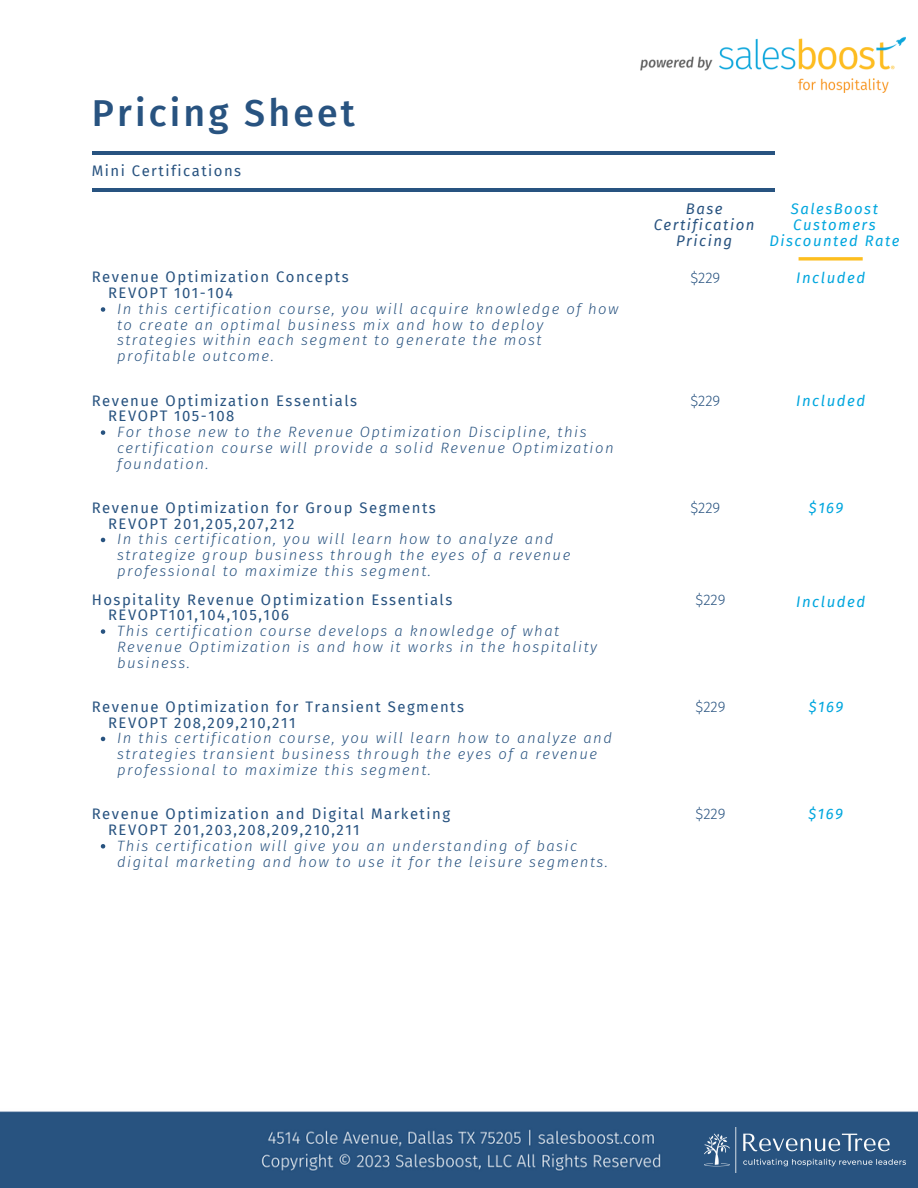
<style>
.page{position:relative;width:918px;height:1188px;background:#fff}
.page>*{position:absolute;margin:0;border:0;box-sizing:border-box;transform-origin:0 0}
.t1{font:500 37.5px "Fira Sans";letter-spacing:.085em;color:#285380}
.t2{font:italic 15px "Fira Sans";letter-spacing:.1em;color:#01a6de}
.t3{font:300 15px "Fira Sans";color:#285380}
.t4{font:italic 15px "Fira Sans";letter-spacing:.1em;color:#285380}
.t5{font:italic 300 14.85px/15.8px "Fira Sans";letter-spacing:.1em;color:#285380}
.t6{font:14.85px "Fira Sans";letter-spacing:.1em;color:#285380}
.t7{font:italic 14.85px/15.8px "Fira Sans";letter-spacing:.1em;color:#01a6de;text-align:center}
</style>
<div class="page">
<img style="left:0;top:92px;width:918px;height:1096px">
<img style="left:704px;top:1127px;width:202px;height:45px">
<img style="left:640px;top:36px;width:266px;height:56px">
<hr style="left:92px;top:151px;width:683px;height:4px;background:#285380">
<hr style="left:92px;top:189px;width:683px;height:3px;background:#285380">
<svg style="left:101px;top:844px;width:4px;height:5px"></svg>
<svg style="left:101px;top:737px;width:4px;height:4px"></svg>
<svg style="left:101px;top:629px;width:4px;height:5px"></svg>
<svg style="left:101px;top:538px;width:4px;height:4px"></svg>
<svg style="left:101px;top:430px;width:4px;height:5px"></svg>
<svg style="left:101px;top:307px;width:4px;height:5px"></svg>
<svg style="left:799px;top:257px;width:64px;height:4px"></svg>
<p class="t1" style="left:92px;top:91px;width:265px">Pricing Sheet</p>
<p class="t6" style="left:92px;top:162px;width:151px">Mini Certifications</p>
<p class="t6" style="left:92px;top:269px;width:258px">Revenue Optimization Concepts</p>
<p class="t6" style="left:108px;top:284px;width:126px">REVOPT 101-104</p>
<p class="t5" style="left:117px;top:301px;width:503px">In this certification course, you will acquire knowledge of how to create an optimal business mix and how to deploy strategies within each segment to generate the most profitable outcome.</p>
<p class="t6" style="left:92px;top:392px;width:267px">Revenue Optimization Essentials</p>
<p class="t6" style="left:108px;top:407px;width:128px">REVOPT 105-108</p>
<p class="t5" style="left:117px;top:424px;width:498px">For those new to the Revenue Optimization Discipline, this certification course will provide a solid Revenue Optimization foundation.</p>
<p class="t6" style="left:92px;top:499px;width:346px">Revenue Optimization for Group Segments</p>
<p class="t6" style="left:108px;top:515px;width:188px">REVOPT 201,205,207,212</p>
<p class="t5" style="left:117px;top:532px;width:455px">In this certification, you will learn how to analyze and strategize group business through the eyes of a revenue professional to maximize this segment.</p>
<p class="t6" style="left:92px;top:591px;width:362px">Hospitality Revenue Optimization Essentials</p>
<p class="t6" style="left:108px;top:606px;width:183px">REVOPT101,104,105,106</p>
<p class="t5" style="left:117px;top:623px;width:482px">This certification course develops a knowledge of what<br>Revenue Optimization is and how it works in the hospitality business.</p>
<p class="t6" style="left:92px;top:698px;width:374px">Revenue Optimization for Transient Segments</p>
<p class="t6" style="left:108px;top:714px;width:189px">REVOPT 208,209,210,211</p>
<p class="t5" style="left:117px;top:731px;width:496px">In this certification course, you will learn how to analyze and strategies transient business through the eyes of a revenue professional to maximize this segment.</p>
<p class="t6" style="left:92px;top:805px;width:360px">Revenue Optimization and Digital Marketing</p>
<p class="t6" style="left:108px;top:821px;width:253px">REVOPT 201,203,208,209,210,211</p>
<p class="t5" style="left:117px;top:838px;width:492px">This certification will give you an understanding of basic digital marketing and how to use it for the leisure segments.</p>
<p class="t4" style="left:686px;top:200px;width:38px">Base</p>
<p class="t4" style="left:654px;top:216px;width:102px">Certification</p>
<p class="t4" style="left:676px;top:232px;width:58px">Pricing</p>
<p class="t3" style="left:690px;top:269px;width:32px">$229</p>
<p class="t7" style="left:769px;top:202px;width:132px">SalesBoost<br>Customers<br>Discounted Rate</p>
<p class="t2" style="left:796px;top:268px;width:70px">Included</p>
<p class="t3" style="left:690px;top:392px;width:32px">$229</p>
<p class="t2" style="left:796px;top:392px;width:70px">Included</p>
<p class="t3" style="left:690px;top:499px;width:32px">$229</p>
<p class="t2" style="left:809px;top:499px;width:36px">$169</p>
<p class="t3" style="left:695px;top:591px;width:32px">$229</p>
<p class="t2" style="left:796px;top:593px;width:70px">Included</p>
<p class="t3" style="left:695px;top:698px;width:32px">$229</p>
<p class="t2" style="left:809px;top:698px;width:36px">$169</p>
<p class="t3" style="left:695px;top:805px;width:32px">$229</p>
<p class="t2" style="left:809px;top:805px;width:36px">$169</p>
</div>
